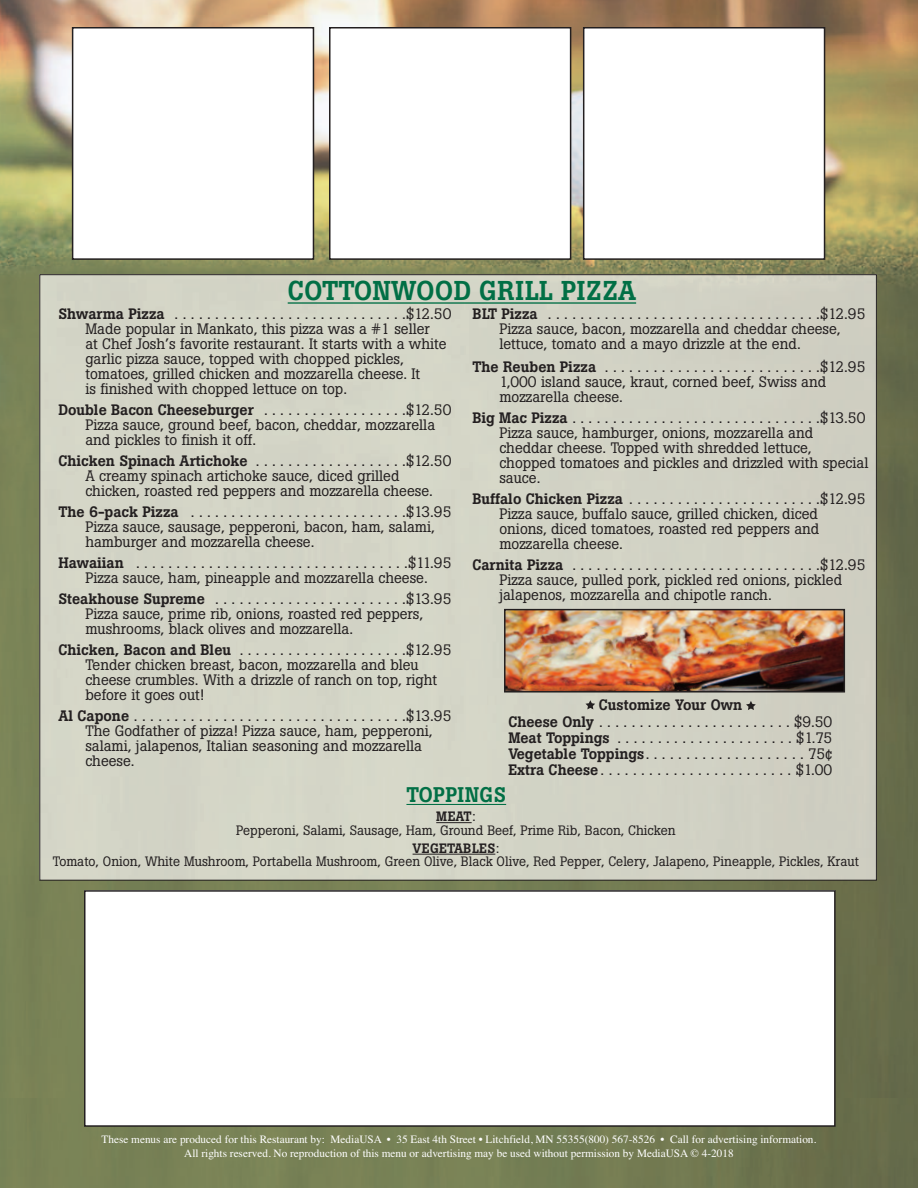
<style>
.page{position:relative;width:918px;height:1188px;background:#fff}
.page>*{position:absolute;margin:0;border:0;box-sizing:border-box;transform-origin:0 0}
.t1{font:500 27px "Boton";letter-spacing:.02em;color:#016f45}
.t2{font:500 21px "Boton";letter-spacing:.02em;color:#016f45}
.t3{font:15px/15px "Boton";color:#231f20}
.t4{font:500 15px "Boton";color:#231f20}
.t5{font:13.5px/13.5px "Boton";color:#231f20;text-align:center}
.t6{font:11.25px/13.5px "Times";color:#fff;text-align:center}
.s1{font-weight:500}
</style>
<div class="page">
<img style="left:1px;top:1098px;width:917px;height:90px">
<img style="left:0;top:0;width:918px;height:1098px">
<div style="left:42px;top:276px;width:833px;height:602px;background:#d2d3c5"></div>
<div style="left:85px;top:891px;width:750px;height:235px;background:#fff"></div>
<div style="left:84px;top:890px;width:752px;height:237px;border:2px solid #231f20"></div>
<div style="left:73px;top:28px;width:240px;height:231px;background:#fff"></div>
<div style="left:72px;top:27px;width:242px;height:233px;border:2px solid #231f20"></div>
<div style="left:584px;top:28px;width:241px;height:231px;background:#fff"></div>
<div style="left:583px;top:27px;width:242px;height:233px;border:2px solid #231f20"></div>
<div style="left:330px;top:28px;width:241px;height:231px;background:#fff"></div>
<div style="left:329px;top:27px;width:242px;height:233px;border:2px solid #231f20"></div>
<hr style="left:288px;top:302px;width:348px;height:2px;background:#016f45">
<hr style="left:436px;top:822px;width:36px;height:1px;background:#231f20">
<hr style="left:413px;top:854px;width:82px;height:1px;background:#231f20">
<hr style="left:406px;top:804px;width:100px;height:1px;background:#016f45">
<img style="left:507px;top:612px;width:335px;height:78px">
<div style="left:504px;top:609px;width:341px;height:84px;border:2px solid #231f20"></div>
<svg style="left:585px;top:700px;width:10px;height:9px"></svg>
<svg style="left:746px;top:701px;width:10px;height:9px"></svg>
<h1 class="t1" style="left:288px;top:281px;width:350px">COTTONWOOD GRILL PIZZA</h1>
<p class="t3" style="left:85px;top:308px;width:368px;text-indent:-27px"><span class="s1">Shwarma Pizza</span> . . . . . . . . . . . . . . . . . . . . . . . . . . . . .$12.50<br>Made popular in Mankato, this pizza was a #1 seller<br>at Chef Josh’s favorite restaurant. It starts with a white garlic pizza sauce, topped with chopped pickles, tomatoes, grilled chicken and mozzarella cheese. It<br>is finished with chopped lettuce on top.</p>
<p class="t3" style="left:85px;top:404px;width:368px;text-indent:-27px"><span class="s1">Double Bacon Cheeseburger</span> . . . . . . . . . . . . . . . . . .$12.50<br>Pizza sauce, ground beef, bacon, cheddar, mozzarella and pickles to finish it off.</p>
<p class="t3" style="left:85px;top:455px;width:368px;text-indent:-27px"><span class="s1">Chicken Spinach Artichoke</span> . . . . . . . . . . . . . . . . . . .$12.50<br>A creamy spinach artichoke sauce, diced grilled chicken, roasted red peppers and mozzarella cheese.</p>
<p class="t3" style="left:85px;top:506px;width:368px;text-indent:-27px"><span class="s1">The 6-pack Pizza</span> . . . . . . . . . . . . . . . . . . . . . . . . . . .$13.95<br>Pizza sauce, sausage, pepperoni, bacon, ham, salami, hamburger and mozzarella cheese.</p>
<p class="t3" style="left:58px;top:557px;width:395px;text-align:center"><span class="s1">Hawaiian</span> . . . . . . . . . . . . . . . . . . . . . . . . . . . . . . . . . .$11.95<br>Pizza sauce, ham, pineapple and mozzarella cheese.</p>
<p class="t3" style="left:85px;top:593px;width:368px;text-indent:-27px"><span class="s1">Steakhouse Supreme</span> . . . . . . . . . . . . . . . . . . . . . . . .$13.95<br>Pizza sauce, prime rib, onions, roasted red peppers, mushrooms, black olives and mozzarella.</p>
<p class="t3" style="left:85px;top:644px;width:368px;text-indent:-27px"><span class="s1">Chicken, Bacon and Bleu</span> . . . . . . . . . . . . . . . . . . . . .$12.95<br>Tender chicken breast, bacon, mozzarella and bleu cheese crumbles. With a drizzle of ranch on top, right before it goes out!</p>
<p class="t3" style="left:85px;top:710px;width:368px;text-indent:-27px"><span class="s1">Al Capone</span> . . . . . . . . . . . . . . . . . . . . . . . . . . . . . . . . . .$13.95<br>The Godfather of pizza! Pizza sauce, ham, pepperoni, salami, jalapenos, Italian seasoning and mozzarella cheese.</p>
<p class="t3" style="left:499px;top:308px;width:368px;text-indent:-27px"><span class="s1">BLT Pizza</span> . . . . . . . . . . . . . . . . . . . . . . . . . . . . . . . . . .$12.95<br>Pizza sauce, bacon, mozzarella and cheddar cheese, lettuce, tomato and a mayo drizzle at the end.</p>
<p class="t3" style="left:499px;top:360px;width:368px;text-indent:-27px"><span class="s1">The Reuben Pizza</span> . . . . . . . . . . . . . . . . . . . . . . . . . . .$12.95<br>1,000 island sauce, kraut, corned beef, Swiss and mozzarella cheese.</p>
<p class="t3" style="left:499px;top:411px;width:370px;text-indent:-27px"><span class="s1">Big Mac Pizza</span> . . . . . . . . . . . . . . . . . . . . . . . . . . . . . . .$13.50<br>Pizza sauce, hamburger, onions, mozzarella and cheddar cheese. Topped with shredded lettuce, chopped tomatoes and pickles and drizzled with special sauce.</p>
<p class="t3" style="left:499px;top:492px;width:368px;text-indent:-27px"><span class="s1">Buffalo Chicken Pizza</span> . . . . . . . . . . . . . . . . . . . . . . . .$12.95<br>Pizza sauce, buffalo sauce, grilled chicken, diced onions, diced tomatoes, roasted red peppers and mozzarella cheese.</p>
<p class="t3" style="left:499px;top:558px;width:368px;text-indent:-27px"><span class="s1">Carnita Pizza</span> . . . . . . . . . . . . . . . . . . . . . . . . . . . . . . .$12.95<br>Pizza sauce, pulled pork, pickled red onions, pickled jalapenos, mozzarella and chipotle ranch.</p>
<p class="t4" style="left:599px;top:700px;width:145px">Customize Your Own</p>
<p class="t3" style="left:508px;top:716px;width:326px;line-height:15.8px;text-align:justify"><span class="s1">Cheese Only</span> . . . . . . . . . . . . . . . . . . . . . . . . $9.50<br><span class="s1">Meat Toppings</span> . . . . . . . . . . . . . . . . . . . . . . $1.75<br><span class="s1">Vegetable Toppings</span>. . . . . . . . . . . . . . . . . . . . 75¢ <span class="s1">Extra Cheese</span> . . . . . . . . . . . . . . . . . . . . . . . . $1.00</p>
<h2 class="t2" style="left:406px;top:787px;width:101px">TOPPINGS</h2>
<p class="t5" style="left:236px;top:811px;width:441px"><span class="s1">MEAT</span>:<br>Pepperoni, Salami, Sausage, Ham, Ground Beef, Prime Rib, Bacon, Chicken</p>
<p class="t5" style="left:53px;top:843px;width:808px"><span class="s1">VEGETABLES</span>:<br>Tomato, Onion, White Mushroom, Portabella Mushroom, Green Olive, Black Olive, Red Pepper, Celery, Jalapeno, Pineapple, Pickles, Kraut</p>
<p class="t6" style="left:102px;top:1132px;width:716px">These menus are produced for this Restaurant by: MediaUSA • 35 East 4th Street • Litchfield, MN 55355(800) 567-8526 • Call for advertising information.<br>All rights reserved. No reproduction of this menu or advertising may be used without permission by MediaUSA © 4-2018</p>
</div>
